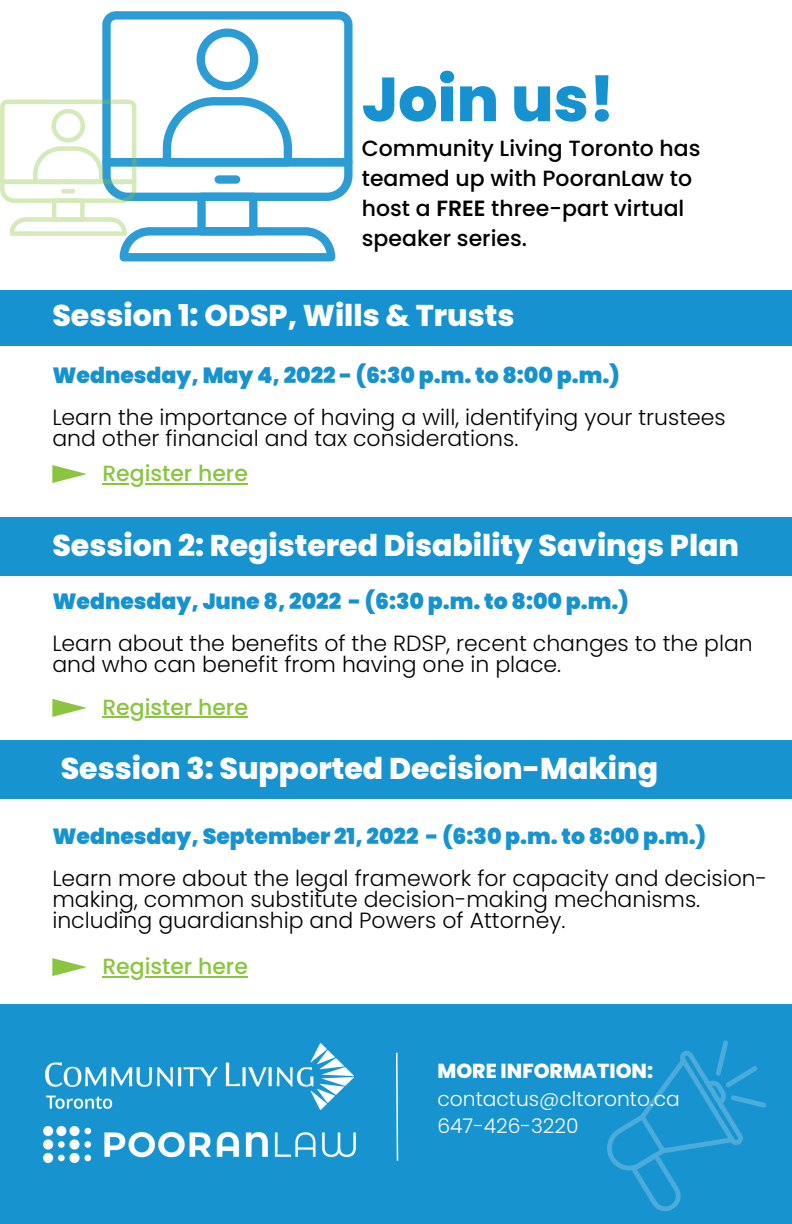
<style>
.page{position:relative;width:792px;height:1224px;background:#fff}
.page>*{position:absolute;margin:0;border:0;box-sizing:border-box;transform-origin:0 0}
.t1{font:800 62px "Poppins";color:#1792d0}
.t2{font:800 30px "Poppins";color:#fff}
.t3{font:300 22px/21px "Poppins";color:#000}
.t4{font:500 22px/30px "Poppins";color:#000}
.t5{font:900 22px "Poppins";color:#1792d0}
.t6{font:900 22px "Poppins";color:#1793d0}
.t7{font:500 22px "Poppins";color:#8bc53f}
.t8{font:300 20.2px "Poppins";color:#fff}
.t9{font:800 20.2px "Poppins";color:#fff}
.s1{font-weight:600}
</style>
<div class="page">
<svg style="left:102px;top:11px;width:251px;height:86px"></svg>
<svg style="left:197px;top:28px;width:61px;height:62px"></svg>
<div style="left:0;top:1004px;width:792px;height:220px;background:#1793d0"></div>
<div style="left:0;top:290px;width:792px;height:56px;background:#1792d0"></div>
<div style="left:0;top:517px;width:792px;height:58px;background:#1793d0"></div>
<svg style="left:0;top:97px;width:353px;height:164px"></svg>
<svg style="left:52px;top:465px;width:35px;height:18px"></svg>
<hr style="left:102px;top:483px;width:146px;height:1px;background:#8bc53f">
<svg style="left:52px;top:699px;width:35px;height:18px"></svg>
<hr style="left:102px;top:717px;width:146px;height:1px;background:#8bc53f">
<div style="left:0;top:740px;width:792px;height:59px;background:#1793d0"></div>
<svg style="left:52px;top:958px;width:35px;height:18px"></svg>
<hr style="left:102px;top:976px;width:146px;height:1px;background:#8bc53f">
<img style="left:46px;top:1043px;width:307px;height:66px">
<img style="left:43px;top:1127px;width:312px;height:36px">
<svg style="left:607px;top:1040px;width:159px;height:172px"></svg>
<svg style="left:396px;top:1052px;width:3px;height:109px"></svg>
<p class="t1" style="left:362px;top:56px;width:255px">Join us!</p>
<p class="t4" style="left:362px;top:134px;width:340px">Community Living Toronto has teamed up with PooranLaw to host a <span class="s1">FREE</span> three-part virtual speaker series.</p>
<p class="t2" style="left:52px;top:295px;width:464px">Session 1: ODSP, Wills &amp; Trusts</p>
<p class="t5" style="left:52px;top:360px;width:569px">Wednesday, May 4, 2022 - (6:30 p.m. to 8:00 p.m.)</p>
<p class="t3" style="left:52px;top:407px;width:675px">Learn the importance of having a will, identifying your trustees and other financial and tax considerations.</p>
<p class="t7" style="left:102px;top:458px;width:147px">Register here</p>
<p class="t2" style="left:52px;top:524px;width:688px">Session 2: Registered Disability Savings Plan</p>
<p class="t5" style="left:52px;top:586px;width:578px">Wednesday, June 8, 2022 - (6:30 p.m. to 8:00 p.m.)</p>
<p class="t3" style="left:52px;top:633px;width:702px">Learn about the benefits of the RDSP, recent changes to the plan and who can benefit from having one in place.</p>
<p class="t7" style="left:102px;top:692px;width:147px">Register here</p>
<p class="t2" style="left:61px;top:748px;width:599px">Session 3: Supported Decision-Making</p>
<p class="t6" style="left:52px;top:821px;width:655px">Wednesday, September 21, 2022 - (6:30 p.m. to 8:00 p.m.)</p>
<p class="t3" style="left:52px;top:868px;width:716px">Learn more about the legal framework for capacity and decision&shy;making, common substitute decision-making mechanisms. including guardianship and Powers of Attorney.</p>
<p class="t7" style="left:102px;top:951px;width:147px">Register here</p>
<p class="t9" style="left:437px;top:1057px;width:217px">MORE INFORMATION:</p>
<p class="t8" style="left:437px;top:1085px;width:244px">contactus@cltoronto.ca</p>
<p class="t8" style="left:437px;top:1112px;width:143px">647-426-3220</p>
</div>
